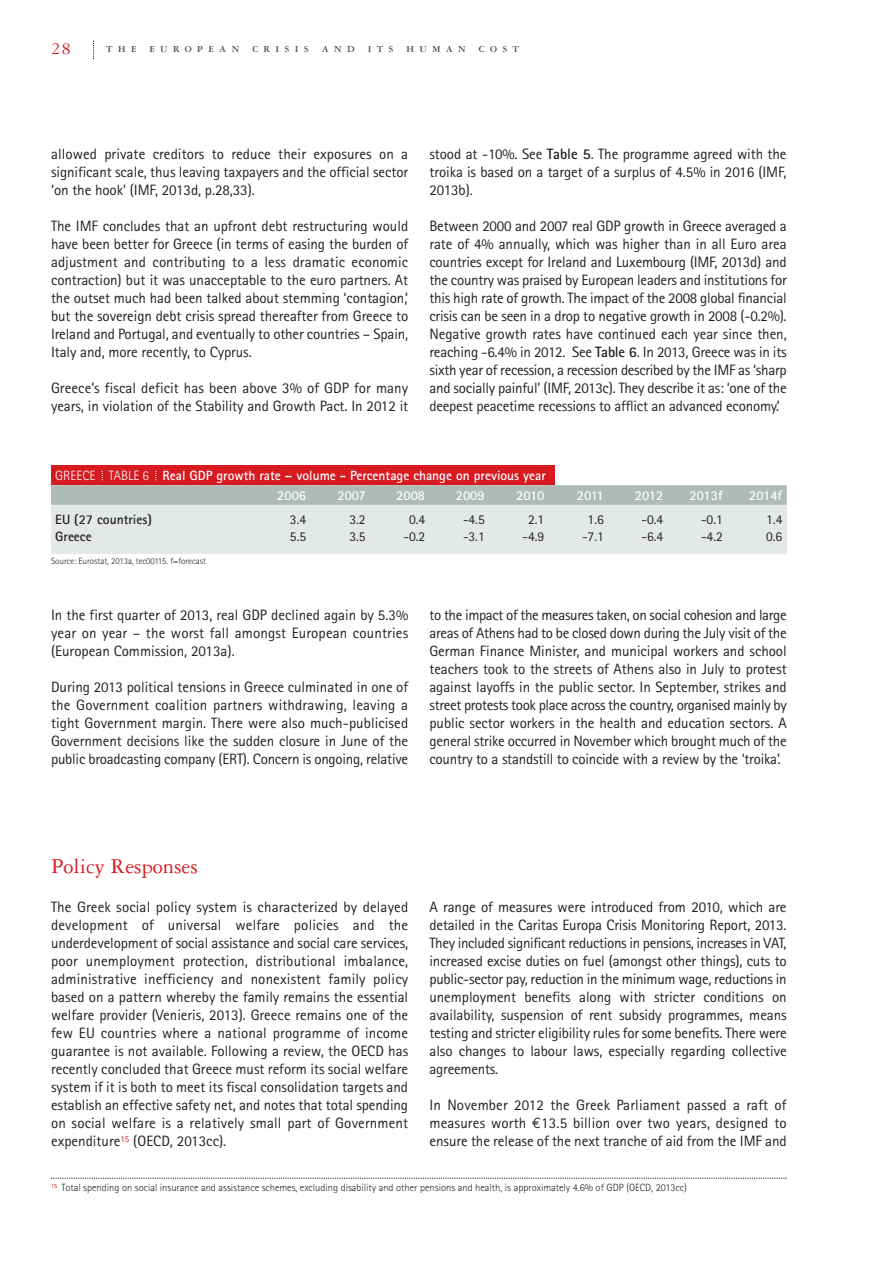
<style>
.page{position:relative;width:893px;height:1263px;background:#fff}
.page>*{position:absolute;margin:0;border:0;box-sizing:border-box;transform-origin:0 0}
.t1{font:22.5px "Garamond 3 LT Std";color:#d71920}
.t2{font:18px "Garamond 3 LT Std";color:#d71920}
.t3{font:15px/18px "Rotis Sans Serif";letter-spacing:-.005em;color:#231f20;text-align:justify}
.t4{font:700 13.5px "Rotis Sans Serif";color:#fff}
.t5{font:13.5px "Rotis Sans Serif";color:#231f20}
.t6{font:700 13.5px "Rotis Sans Serif";color:#231f20}
.t7{font:300 10.5px "Rotis Sans Serif";color:#231f20}
.t8{font:700 9.75px "Garamond 3 LT Std";letter-spacing:.545em;color:#4c4c4e}
.t9{font:300 9px "Rotis Sans Serif";color:#231f20}
.s1{font-weight:700}
.s2{font-weight:300}
.s3{font-family:"Euro Mono"}
</style>
<div class="page">
<svg style="left:93px;top:41px;width:1px;height:18px"></svg>
<div style="left:51px;top:485px;width:736px;height:68px;background:#e4e8e6"></div>
<div style="left:51px;top:485px;width:736px;height:20px;background:#afbbb6"></div>
<div style="left:51px;top:466px;width:504px;height:19px;background:#d71920"></div>
<svg style="left:51px;top:1178px;width:736px;height:1px"></svg>
<p class="t2" style="left:51px;top:42px;width:21px">28</p>
<p class="t8" style="left:106px;top:46px;width:32px">THE</p>
<p class="t8" style="left:150px;top:46px;width:91px">EUROPEAN</p>
<p class="t8" style="left:252px;top:46px;width:58px">CRISIS</p>
<p class="t8" style="left:322px;top:46px;width:34px">AND</p>
<p class="t8" style="left:368px;top:46px;width:27px">ITS</p>
<p class="t8" style="left:407px;top:46px;width:61px">HUMAN</p>
<p class="t8" style="left:479px;top:46px;width:42px">COST</p>
<p class="t3" style="left:51px;top:147px;width:359px">allowed private creditors to reduce their exposures on a significant scale, thus leaving taxpayers and the official sector ‘on the hook’ (IMF, 2013d, p.28,33).</p>
<p class="t3" style="left:51px;top:219px;width:359px">The IMF concludes that an upfront debt restructuring would have been better for Greece (in terms of easing the burden of adjustment and contributing to a less dramatic economic contraction) but it was unacceptable to the euro partners. At the outset much had been talked about stemming ‘contagion,’ but the sovereign debt crisis spread thereafter from Greece to Ireland and Portugal, and eventually to other countries – Spain, Italy and, more recently, to Cyprus.</p>
<p class="t3" style="left:51px;top:381px;width:359px">Greece’s fiscal deficit has been above 3% of GDP for many years, in violation of the Stability and Growth Pact. In 2012 it</p>
<p class="t3" style="left:429px;top:147px;width:359px">stood at -10%. See <span class="s1">Table 5</span>. The programme agreed with the troika is based on a target of a surplus of 4.5% in 2016 (IMF, 2013b).</p>
<p class="t3" style="left:429px;top:219px;width:359px">Between 2000 and 2007 real GDP growth in Greece averaged a rate of 4% annually, which was higher than in all Euro area countries except for Ireland and Luxembourg (IMF, 2013d) and the country was praised by European leaders and institutions for this high rate of growth. The impact of the 2008 global financial crisis can be seen in a drop to negative growth in 2008 (-0.2%).<br>Negative growth rates have continued each year since then, reaching -6.4% in 2012. See <span class="s1">Table 6</span>. In 2013, Greece was in its sixth year of recession, a recession described by the IMF as ‘sharp and socially painful’ (IMF, 2013c). They describe it as: ‘one of the deepest peacetime recessions to afflict an advanced economy.’</p>
<p class="t4" style="left:55px;top:471px;width:492px"><span class="s2">GREECE TABLE 6</span> Real GDP growth rate – volume - Percentage change on previous year</p>
<p class="t4" style="left:277px;top:490px;width:30px">2006</p>
<p class="t4" style="left:337px;top:490px;width:30px">2007</p>
<p class="t4" style="left:396px;top:490px;width:30px">2008</p>
<p class="t4" style="left:456px;top:490px;width:30px">2009</p>
<p class="t4" style="left:516px;top:490px;width:29px">2010</p>
<p class="t4" style="left:577px;top:490px;width:29px">2011</p>
<p class="t4" style="left:635px;top:490px;width:30px">2012</p>
<p class="t4" style="left:690px;top:490px;width:35px">2013f</p>
<p class="t4" style="left:749px;top:490px;width:35px">2014f</p>
<p class="t6" style="left:55px;top:515px;width:98px">EU (27 countries)</p>
<p class="t5" style="left:290px;top:515px;width:18px">3.4</p>
<p class="t5" style="left:349px;top:515px;width:18px">3.2</p>
<p class="t5" style="left:409px;top:515px;width:18px">0.4</p>
<p class="t5" style="left:463px;top:515px;width:23px">-4.5</p>
<p class="t5" style="left:528px;top:515px;width:18px">2.1</p>
<p class="t5" style="left:588px;top:515px;width:18px">1.6</p>
<p class="t5" style="left:642px;top:515px;width:23px">-0.4</p>
<p class="t5" style="left:701px;top:515px;width:23px">-0.1</p>
<p class="t5" style="left:766px;top:515px;width:18px">1.4</p>
<p class="t6" style="left:55px;top:531px;width:38px">Greece</p>
<p class="t5" style="left:290px;top:531px;width:18px">5.5</p>
<p class="t5" style="left:349px;top:531px;width:18px">3.5</p>
<p class="t5" style="left:403px;top:531px;width:23px">-0.2</p>
<p class="t5" style="left:463px;top:531px;width:23px">-3.1</p>
<p class="t5" style="left:523px;top:531px;width:23px">-4.9</p>
<p class="t5" style="left:582px;top:531px;width:23px">-7.1</p>
<p class="t5" style="left:642px;top:531px;width:23px">-6.4</p>
<p class="t5" style="left:701px;top:531px;width:23px">-4.2</p>
<p class="t5" style="left:766px;top:531px;width:18px">0.6</p>
<p class="t9" style="left:51px;top:557px;width:156px">Source: Eurostat, 2013a, tec00115. f=forecast</p>
<p class="t3" style="left:51px;top:607px;width:359px">In the first quarter of 2013, real GDP declined again by 5.3% year on year – the worst fall amongst European countries (European Commission, 2013a).</p>
<p class="t3" style="left:51px;top:679px;width:359px">During 2013 political tensions in Greece culminated in one of the Government coalition partners withdrawing, leaving a tight Government margin. There were also much-publicised Government decisions like the sudden closure in June of the public broadcasting company (ERT). Concern is ongoing, relative</p>
<p class="t3" style="left:429px;top:607px;width:359px">to the impact of the measures taken, on social cohesion and large areas of Athens had to be closed down during the July visit of the German Finance Minister, and municipal workers and school teachers took to the streets of Athens also in July to protest against layoffs in the public sector. In September, strikes and street protests took place across the country, organised mainly by public sector workers in the health and education sectors. A general strike occurred in November which brought much of the country to a standstill to coincide with a review by the ‘troika’.</p>
<h1 class="t1" style="left:51px;top:859px;width:148px">Policy Responses</h1>
<p class="t3" style="left:51px;top:899px;width:359px">The Greek social policy system is characterized by delayed development of universal welfare policies and the underdevelopment of social assistance and social care services, poor unemployment protection, distributional imbalance, administrative inefficiency and nonexistent family policy based on a pattern whereby the family remains the essential welfare provider (Venieris, 2013). Greece remains one of the few EU countries where a national programme of income guarantee is not available. Following a review, the OECD has recently concluded that Greece must reform its social welfare system if it is both to meet its fiscal consolidation targets and establish an effective safety net, and notes that total spending on social welfare is a relatively small part of Government expenditure<sup>15</sup> (OECD, 2013cc).</p>
<p class="t3" style="left:429px;top:899px;width:359px">A range of measures were introduced from 2010, which are detailed in the Caritas Europa Crisis Monitoring Report, 2013.<br>They included significant reductions in pensions, increases in VAT, increased excise duties on fuel (amongst other things), cuts to public-sector pay, reduction in the minimum wage, reductions in unemployment benefits along with stricter conditions on availability, suspension of rent subsidy programmes, means testing and stricter eligibility rules for some benefits. There were also changes to labour laws, especially regarding collective agreements.</p>
<p class="t3" style="left:429px;top:1097px;width:359px">In November 2012 the Greek Parliament passed a raft of measures worth <span class="s3">€</span>13.5 billion over two years, designed to ensure the release of the next tranche of aid from the IMF and</p>
<p class="t7" style="left:51px;top:1184px;width:637px"><sup>15</sup> Total spending on social insurance and assistance schemes, excluding disability and other pensions and health, is approximately 4.6% of GDP (OECD, 2013cc)</p>
</div>
